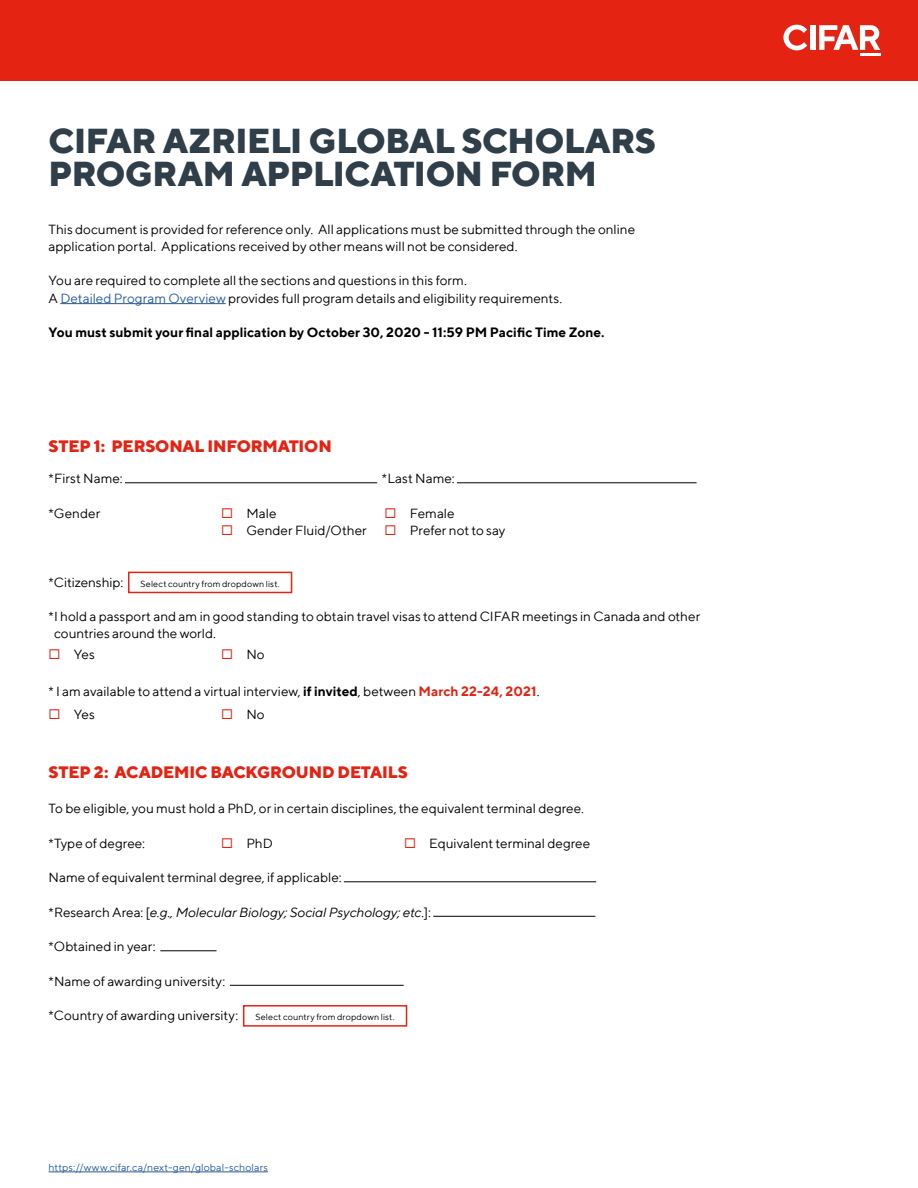
<style>
.page{position:relative;width:918px;height:1188px;background:#fff}
.page>*{position:absolute;margin:0;border:0;box-sizing:border-box;transform-origin:0 0}
.t1{font:800 34.5px/32.2px "TT Norms";letter-spacing:-.015em;color:#303e49}
.t2{font:800 16.5px "TT Norms";letter-spacing:-.01em;color:#e42313}
.t3{font:13.5px/17.2px "TT Norms";color:#000}
.t4{font:700 13.5px "TT Norms";color:#000}
.t5{font:italic 13.5px "TT Norms";letter-spacing:-.005em;color:#000}
.t6{font:10.5px "TT Norms";letter-spacing:.01em;color:#275b9b}
.t7{font:9px "TT Norms";letter-spacing:.015em;color:#000}
.s1{color:#275b9b}
.s2{color:#e42313}
.s3{font-weight:700}
.s4{font-weight:700;color:#e42313}
.s5{font-style:normal}
</style>
<div class="page">
<div style="left:0;top:0;width:918px;height:81px;background:#e42313"></div>
<svg style="left:783px;top:25px;width:24px;height:25px"></svg>
<div style="left:811px;top:25px;width:5px;height:25px;background:#fff"></div>
<hr style="left:860px;top:53px;width:20px;height:3px;background:#fff">
<svg style="left:819px;top:25px;width:61px;height:25px"></svg>
<hr style="left:49px;top:1172px;width:219px;height:1px;background:#275b9b">
<hr style="left:125px;top:482px;width:252px;height:1px;background:#000">
<hr style="left:457px;top:482px;width:240px;height:1px;background:#000">
<div style="left:128px;top:572px;width:164px;height:21px;border:2px solid #e42313"></div>
<hr style="left:344px;top:881px;width:252px;height:1px;background:#000">
<hr style="left:433px;top:916px;width:162px;height:1px;background:#000">
<hr style="left:160px;top:950px;width:57px;height:1px;background:#000">
<hr style="left:230px;top:985px;width:174px;height:1px;background:#000">
<div style="left:243px;top:1005px;width:164px;height:22px;border:2px solid #e42313"></div>
<hr style="left:60px;top:303px;width:166px;height:1px;background:#275b9b">
<h1 class="t1" style="left:49px;top:124px;width:609px">CIFAR AZRIELI GLOBAL SCHOLARS<br>PROGRAM APPLICATION FORM</h1>
<p class="t3" style="left:49px;top:220px;width:588px">This document is provided for reference only. All applications must be submitted through the online application portal. Applications received by other means will not be considered.</p>
<p class="t3" style="left:49px;top:272px;width:515px">You are required to complete all the sections and questions in this form.<br>A <span class="s1">Detailed Program Overview</span> provides full program details and eligibility requirements.</p>
<p class="t4" style="left:49px;top:324px;width:558px">You must submit your final application by October 30, 2020 - 11:59 PM Pacific Time Zone.</p>
<p class="t2" style="left:49px;top:436px;width:285px">STEP 1: PERSONAL INFORMATION</p>
<p class="t3" style="left:49px;top:470px;width:76px">*First Name:</p>
<p class="t3" style="left:382px;top:470px;width:74px">*Last Name:</p>
<p class="t3" style="left:49px;top:504px;width:53px">*Gender</p>
<p class="t3" style="left:221px;top:504px;width:57px"><span class="s2">◻</span> Male▢</p>
<p class="t3" style="left:385px;top:504px;width:72px"><span class="s2">◻</span> Female</p>
<p class="t3" style="left:221px;top:521px;width:147px"><span class="s2">◻</span> Gender Fluid/Other</p>
<p class="t3" style="left:385px;top:521px;width:122px"><span class="s2">◻</span> Prefer not to say</p>
<p class="t3" style="left:49px;top:573px;width:76px">*Citizenship:</p>
<p class="t7" style="left:141px;top:578px;width:141px">Select country from dropdown list.</p>
<p class="t3" style="left:54px;top:608px;width:648px;text-indent:-5px">*I hold a passport and am in good standing to obtain travel visas to attend CIFAR meetings in Canada and other countries around the world.</p>
<p class="t3" style="left:49px;top:645px;width:48px"><span class="s2">◻</span> Yes</p>
<p class="t3" style="left:221px;top:645px;width:45px"><span class="s2">◻</span> No</p>
<p class="t3" style="left:49px;top:683px;width:492px">* I am available to attend a virtual interview, <span class="s3">if invited</span>, between <span class="s4">March 22-24, 2021</span>.</p>
<p class="t3" style="left:49px;top:706px;width:48px"><span class="s2">◻</span> Yes</p>
<p class="t3" style="left:221px;top:706px;width:45px"><span class="s2">◻</span> No</p>
<p class="t2" style="left:49px;top:761px;width:361px">STEP 2: ACADEMIC BACKGROUND DETAILS</p>
<p class="t3" style="left:49px;top:800px;width:537px">To be eligible, you must hold a PhD, or in certain disciplines, the equivalent terminal degree.</p>
<p class="t3" style="left:49px;top:834px;width:98px">*Type of degree:</p>
<p class="t3" style="left:221px;top:834px;width:53px"><span class="s2">◻</span> PhD</p>
<p class="t3" style="left:404px;top:834px;width:188px"><span class="s2">◻</span> Equivalent terminal degree</p>
<p class="t3" style="left:49px;top:869px;width:295px">Name of equivalent terminal degree, if applicable:</p>
<p class="t5" style="left:49px;top:904px;width:384px"><span class="s5">*Research Area: [</span>e.g., Molecular Biology; Social Psychology; etc.<span class="s5">]:</span></p>
<p class="t3" style="left:49px;top:938px;width:109px">*Obtained in year:</p>
<p class="t3" style="left:49px;top:972px;width:178px">*Name of awarding university:</p>
<p class="t3" style="left:49px;top:1007px;width:191px">*Country of awarding university:</p>
<p class="t7" style="left:256px;top:1011px;width:141px">Select country from dropdown list.</p>
<p class="t6" style="left:49px;top:1161px;width:221px">https://www.cifar.ca/next-gen/global-scholars</p>
</div>
